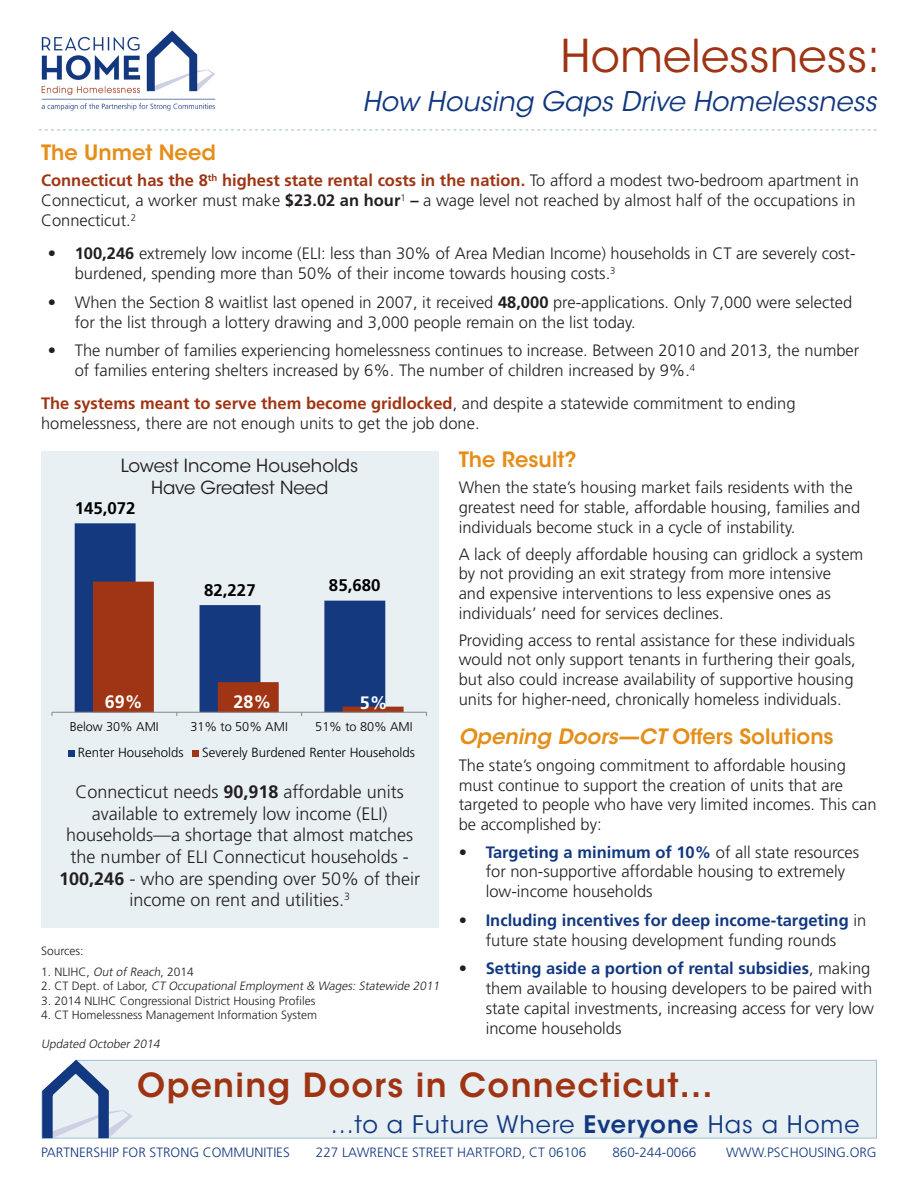
<style>
.page{position:relative;width:918px;height:1188px;background:#fff}
.page>*{position:absolute;margin:0;border:0;box-sizing:border-box;transform-origin:0 0}
.t1{font:45px "ITC Avant Garde Std";color:#9f3413}
.t2{font:600 33px "ITC Avant Garde Std";letter-spacing:.04em;color:#9f3413}
.t3{font:italic 27px "ITC Avant Garde Std";color:#113880}
.t4{font:24px "ITC Avant Garde Std";letter-spacing:.04em;color:#113880}
.t5{font:italic 600 21px "ITC Avant Garde Std";color:#e58e19}
.t6{font:600 21px "ITC Avant Garde Std";color:#e58e19}
.t7{font:300 18px/21.6px "Frutiger LT Std";color:#231f20;text-align:center}
.t8{font:18px/21.6px "ITC Avant Garde Std";color:#231f20;text-align:center}
.t9{font:700 18px "Frutiger LT Std";color:#fff}
.t10{font:700 16.8px "Frutiger LT Std";color:#000}
.t11{font:300 16.5px/19.8px "Frutiger LT Std";color:#231f20}
.t12{font:300 13.5px "Frutiger LT Std";color:#113880}
.t13{font:300 13.2px "Frutiger LT Std";color:#000}
.t14{font:300 12.6px "Frutiger LT Std";color:#000}
.t15{font:300 12px "Frutiger LT Std";color:#231f20}
.t16{font:italic 300 12px "Frutiger LT Std";color:#231f20}
.s1{font-weight:700;color:#9f3413}
.s2{font-weight:700}
.s3{font-style:italic}
.s4{font-style:normal}
.s5{font-weight:700;color:#113880}
.s6{font-weight:600}
</style>
<div class="page">
<div style="left:41px;top:451px;width:397px;height:477px;background:#e9f0f4"></div>
<img style="left:41px;top:30px;width:175px;height:81px">
<svg style="left:39px;top:130px;width:838px;height:1px"></svg>
<div style="left:42px;top:1060px;width:835px;height:78px;background:#e9f0f4;border:1px solid #a0bed1"></div>
<svg style="left:41px;top:1059px;width:92px;height:80px"></svg>
<svg style="left:75px;top:523px;width:79px;height:189px;background:#365590"></svg>
<hr style="left:52px;top:712px;width:374px;height:1px;background:#868686">
<svg style="left:93px;top:582px;width:311px;height:134px"></svg>
<div style="left:68px;top:750px;width:7px;height:7px;background:#15397f"></div>
<div style="left:192px;top:750px;width:7px;height:7px;background:#9f3515"></div>
<p class="t1" style="left:561px;top:28px;width:321px">Homelessness:</p>
<p class="t3" style="left:362px;top:85px;width:516px">How Housing Gaps Drive Homelessness</p>
<p class="t6" style="left:41px;top:139px;width:177px">The Unmet Need</p>
<p class="t11" style="left:41px;top:171px;width:819px"><span class="s1">Connecticut has the 8</span><sup>th</sup> <span class="s1">highest state rental costs in the nation.</span> To afford a modest two-bedroom apartment in<br>Connecticut, a worker must make <span class="s2">$23.02 an hour</span><sup>1</sup> <span class="s2">–</span> a wage level not reached by almost half of the occupations in<br>Connecticut.<sup>2</sup></p>
<p class="t11" style="left:75px;top:244px;width:782px;text-indent:-27px">• <span class="s2">100,246</span> extremely low income (ELI: less than 30% of Area Median Income) households in CT are severely cost&shy;burdened, spending more than 50% of their income towards housing costs.<sup>3</sup></p>
<p class="t11" style="left:75px;top:292px;width:779px;text-indent:-27px">• When the Section 8 waitlist last opened in 2007, it received <span class="s2">48,000</span> pre-applications. Only 7,000 were selected for the list through a lottery drawing and 3,000 people remain on the list today.</p>
<p class="t11" style="left:75px;top:341px;width:786px;text-indent:-27px">• The number of families experiencing homelessness continues to increase. Between 2010 and 2013, the number of families entering shelters increased by 6%. The number of children increased by 9%.<sup>4</sup></p>
<p class="t11" style="left:41px;top:394px;width:756px"><span class="s1">The systems meant to serve them become gridlocked</span>, and despite a statewide commitment to ending homelessness, there are not enough units to get the job done.</p>
<p class="t6" style="left:459px;top:446px;width:119px">The Result?</p>
<p class="t11" style="left:459px;top:478px;width:403px">When the state’s housing market fails residents with the greatest need for stable, affordable housing, families and individuals become stuck in a cycle of instability.</p>
<p class="t11" style="left:459px;top:544px;width:406px">A lack of deeply affordable housing can gridlock a system by not providing an exit strategy from more intensive<br>and expensive interventions to less expensive ones as individuals’ need for services declines.</p>
<p class="t11" style="left:459px;top:630px;width:399px">Providing access to rental assistance for these individuals would not only support tenants in furthering their goals, but also could increase availability of supportive housing units for higher-need, chronically homeless individuals.</p>
<p class="t8" style="left:121px;top:455px;width:239px">Lowest Income Households<br>Have Greatest Need</p>
<p class="t10" style="left:75px;top:498px;width:62px">145,072</p>
<p class="t10" style="left:204px;top:580px;width:53px">82,227</p>
<p class="t10" style="left:329px;top:575px;width:53px">85,680</p>
<p class="t9" style="left:105px;top:691px;width:40px">69%</p>
<p class="t9" style="left:233px;top:691px;width:40px">28%</p>
<p class="t9" style="left:360px;top:693px;width:30px">5%</p>
<p class="t14" style="left:70px;top:720px;width:90px">Below 30% AMI</p>
<p class="t14" style="left:190px;top:720px;width:99px">31% to 50% AMI</p>
<p class="t14" style="left:315px;top:720px;width:99px">51% to 80% AMI</p>
<p class="t13" style="left:78px;top:745px;width:107px">Renter Households</p>
<p class="t13" style="left:202px;top:745px;width:214px">Severely Burdened Renter Households</p>
<p class="t7" style="left:59px;top:781px;width:362px">Connecticut needs <span class="s2">90,918</span> affordable units available to extremely low income (ELI) households—a shortage that almost matches the number of ELI Connecticut households - <span class="s2">100,246</span> - who are spending over 50% of their income on rent and utilities.<sup>3</sup></p>
<p class="t15" style="left:41px;top:944px;width:44px">Sources:</p>
<p class="t15" style="left:41px;top:965px;width:154px">1. NLIHC, <span class="s3">Out of Reach</span>, 2014</p>
<p class="t16" style="left:41px;top:979px;width:402px"><span class="s4">2 . C T D e p t . o f L a b o r,</span> CT Occupational Employment &amp; Wages: Statewide 2011</p>
<p class="t15" style="left:41px;top:994px;width:276px">3<span class="s3">.</span> 2014 NLIHC Congressional District Housing Profiles</p>
<p class="t15" style="left:41px;top:1008px;width:278px">4. CT Homelessness Management Information System</p>
<p class="t16" style="left:41px;top:1037px;width:123px">Updated October 2014</p>
<p class="t5" style="left:459px;top:723px;width:377px">Opening Doors—CT <span class="s4">Offers Solutions</span></p>
<p class="t11" style="left:459px;top:756px;width:419px">The state’s ongoing commitment to affordable housing must continue to support the creation of units that are targeted to people who have very limited incomes. This can be accomplished by:</p>
<p class="t11" style="left:486px;top:842px;width:375px;text-indent:-27px">• <span class="s5">Targeting a minimum of 10%</span> of all state resources for non-supportive affordable housing to extremely low-income households</p>
<p class="t11" style="left:459px;top:911px;width:409px;text-align:center">• <span class="s5">Including incentives for deep income-targeting</span> in future state housing development funding rounds</p>
<p class="t11" style="left:486px;top:959px;width:390px;text-indent:-27px">• <span class="s5">Setting aside a portion of rental subsidies</span>, making them available to housing developers to be paired with state capital investments, increasing access for very low income households</p>
<p class="t2" style="left:137px;top:1064px;width:577px">Opening Doors in Connecticut...</p>
<p class="t4" style="left:331px;top:1109px;width:530px">...to a Future Where <span class="s6">Everyone</span> Has a Home</p>
<p class="t12" style="left:41px;top:1145px;width:250px">PARTNERSHIP FOR STRONG COMMUNITIES</p>
<p class="t12" style="left:316px;top:1145px;width:272px">227 LAWRENCE STREET HARTFORD, CT 06106</p>
<p class="t12" style="left:612px;top:1145px;width:86px">860-244-0066</p>
<p class="t12" style="left:726px;top:1145px;width:152px">WWW.PSCHOUSING.ORG</p>
</div>
